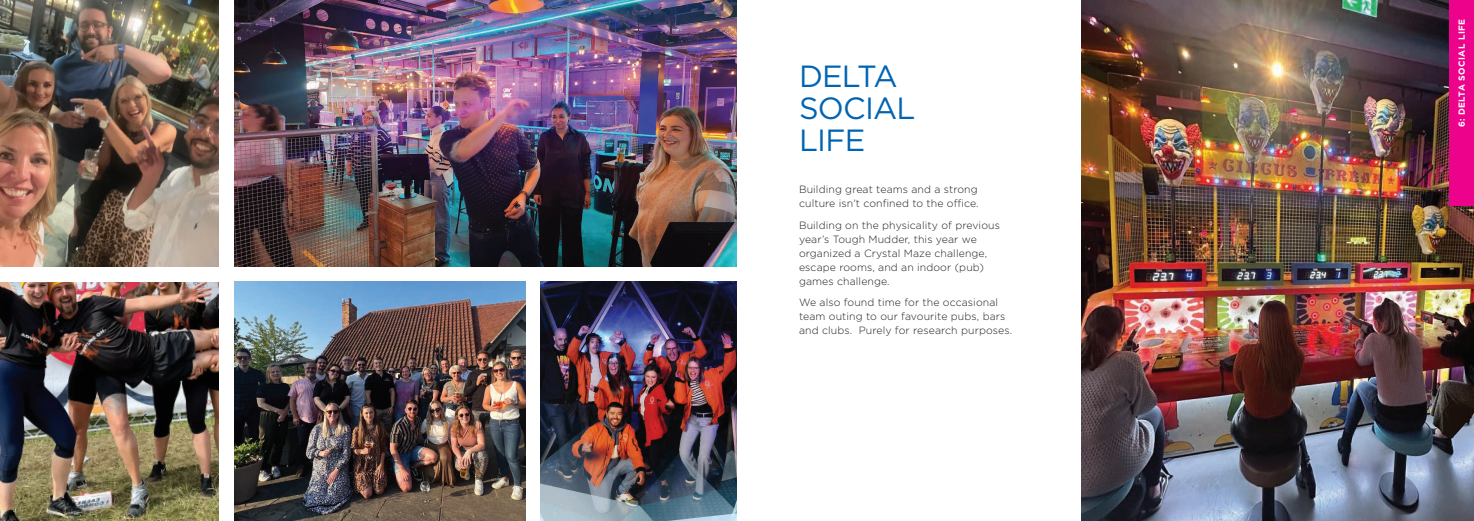
<style>
.page{position:relative;width:1474px;height:521px;background:#fff}
.page>*{position:absolute;margin:0;border:0;box-sizing:border-box;transform-origin:0 0}
.t1{font:30.62px/32.4px "Gotham";letter-spacing:-.025em;color:#0164b2}
.t2{font:300 10.5px/14px "Gotham";letter-spacing:.01em;color:#231f20}
.t3{font:700 8.75px "Gotham";letter-spacing:.05em;color:#fff}
</style>
<div class="page">
<img style="left:234px;top:0;width:503px;height:266px">
<img style="left:0;top:282px;width:218px;height:239px">
<img style="left:0;top:0;width:218px;height:266px">
<img style="left:234px;top:282px;width:291px;height:239px">
<img style="left:541px;top:282px;width:196px;height:239px">
<img style="left:1081px;top:0;width:392px;height:521px">
<div style="left:1449px;top:0;width:24px;height:205px;background:#ed028c"></div>
<h1 class="t1" style="left:799px;top:59px;width:118px">DELTA<br>SOCIAL<br>LIFE</h1>
<p class="t2" style="left:799px;top:182px;width:181px">Building great teams and a strong culture isn’t confined to the office.</p>
<p class="t2" style="left:799px;top:218px;width:202px">Building on the physicality of previous year’s Tough Mudder, this year we organized a Crystal Maze challenge, escape rooms, and an indoor (pub) games challenge.</p>
<p class="t2" style="left:799px;top:295px;width:215px">We also found time for the occasional team outing to our favourite pubs, bars and clubs. Purely for research purposes.</p>
<p class="t3" style="left:1455px;top:127px;width:110px;rotate:-90deg">6: DELTA SOCIAL LIFE</p>
</div>
